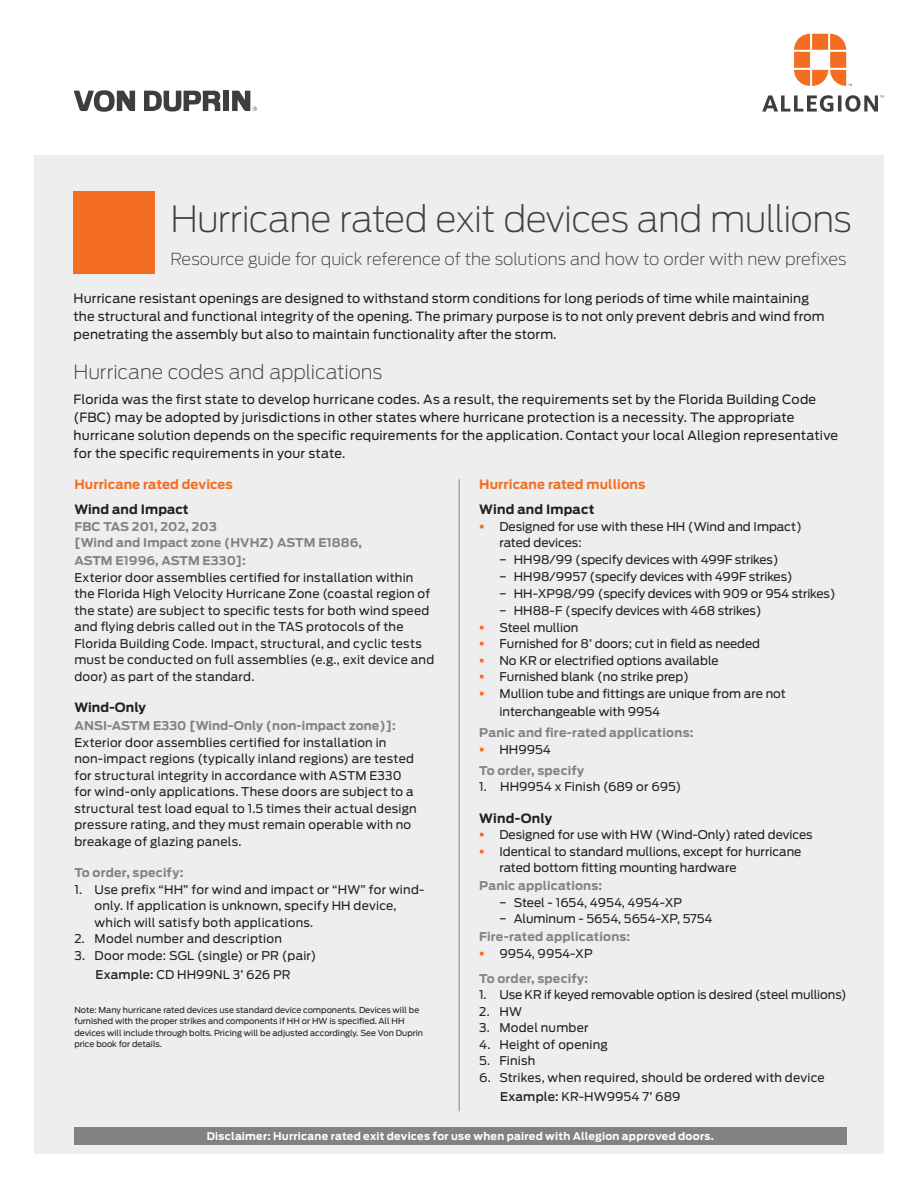
<style>
.page{position:relative;width:918px;height:1188px;background:#fff}
.page>*{position:absolute;margin:0;border:0;box-sizing:border-box;transform-origin:0 0}
.Headline_26_31pt{font:200 36px "Antenna";letter-spacing:-.02em;color:#3e3e3f}
.Subheadline_15_17pt{font:200 19.5px "Antenna";letter-spacing:-.005em;color:#3e3e3f}
.Subheadline_15_17pt-2{font:200 16.5px "Antenna";letter-spacing:-.005em;color:#3e3e3f}
.Body_text_8_5_12pt{font:12.75px/18px "Antenna";letter-spacing:.015em;color:#231f20}
.Body_Subhead_8_5_12p{font:700 12.75px "Antenna";letter-spacing:.01em;color:#f36e21}
.Body_Subhead_8_5_12p-2{font:700 12.75px "Antenna";letter-spacing:.01em;color:#231f20}
.Body_text_8_5_12pt-2{font:700 12.75px "Antenna";letter-spacing:.015em;color:#231f20}
.Body_text_8_5_12pt-3{font:12px/16.5px "Antenna";letter-spacing:.01em;color:#231f20}
.Body_text_8_5_12pt-4{font:12px "Antenna";letter-spacing:-.01em;color:#231f20}
.Body_text_8_5_12pt-5{font:700 12px "Antenna";letter-spacing:.02em;color:#808285}
.Body_Subhead_8_5_12p-3{font:700 12px/16.5px "Antenna";letter-spacing:.01em;color:#808285}
.Body_text_8_5_12pt-6{font:700 10.5px "Antenna";letter-spacing:.025em;color:#fff}
.Note_5_5_7_5pt{font:8.25px/11.2px "Antenna";color:#231f20}
.s1{font-weight:500}
</style>
<div class="page">
<div style="left:34px;top:155px;width:850px;height:999px;background:#eeeeef"></div>
<svg style="left:794px;top:34px;width:58px;height:52px"></svg>
<svg style="left:762px;top:95px;width:122px;height:17px"></svg>
<div style="left:74px;top:191px;width:81px;height:83px;background:#f36e21"></div>
<svg style="left:74px;top:90px;width:61px;height:22px"></svg>
<svg style="left:144px;top:91px;width:76px;height:21px"></svg>
<div style="left:223px;top:91px;width:6px;height:20px;background:#3e3e3f"></div>
<svg style="left:232px;top:91px;width:25px;height:20px"></svg>
<hr style="left:459px;top:479px;width:1px;height:632px;background:#808285">
<div style="left:74px;top:1127px;width:773px;height:18px;background:#808285"></div>
<p class="Headline_26_31pt" style="left:170px;top:195px;width:683px">Hurricane rated exit devices and mullions</p>
<p class="Subheadline_15_17pt-2" style="left:170px;top:248px;width:678px">Resource guide for quick reference of the solutions and how to order with new prefixes</p>
<p class="Body_text_8_5_12pt" style="left:74px;top:289px;width:753px">Hurricane resistant openings are designed to withstand storm conditions for long periods of time while maintaining the structural and functional integrity of the opening. The primary purpose is to not only prevent debris and wind from penetrating the assembly but also to maintain functionality after the storm.</p>
<p class="Subheadline_15_17pt" style="left:74px;top:360px;width:310px">Hurricane codes and applications</p>
<p class="Body_text_8_5_12pt" style="left:74px;top:390px;width:766px">Florida was the first state to develop hurricane codes. As a result, the requirements set by the Florida Building Code (FBC) may be adopted by jurisdictions in other states where hurricane protection is a necessity. The appropriate hurricane solution depends on the specific requirements for the application. Contact your local Allegion representative for the specific requirements in your state.</p>
<p class="Body_Subhead_8_5_12p" style="left:74px;top:476px;width:160px">Hurricane rated devices</p>
<p class="Body_Subhead_8_5_12p-2" style="left:74px;top:501px;width:116px">Wind and Impact</p>
<p class="Body_Subhead_8_5_12p-3" style="left:74px;top:518px;width:289px">FBC TAS 201, 202, 203<br>[Wind and Impact zone (HVHZ) ASTM E1886,</p>
<p class="Body_Subhead_8_5_12p-3" style="left:74px;top:553px;width:173px">ASTM E1996, ASTM E330]:</p>
<p class="Body_text_8_5_12pt-3" style="left:74px;top:569px;width:361px">Exterior door assemblies certified for installation within the Florida High Velocity Hurricane Zone (coastal region of the state) are subject to specific tests for both wind speed and flying debris called out in the TAS protocols of the Florida Building Code. Impact, structural, and cyclic tests must be conducted on full assemblies (e.g., exit device and door) as part of the standard.</p>
<p class="Body_Subhead_8_5_12p-2" style="left:74px;top:699px;width:73px">Wind-Only</p>
<p class="Body_Subhead_8_5_12p-3" style="left:74px;top:718px;width:323px">ANSI-ASTM E330 [Wind-Only (non-impact zone)]:</p>
<p class="Body_text_8_5_12pt-3" style="left:74px;top:734px;width:344px">Exterior door assemblies certified for installation in non-impact regions (typically inland regions) are tested for structural integrity in accordance with ASTM E330 for wind-only applications. These doors are subject to a structural test load equal to 1.5 times their actual design pressure rating, and they must remain operable with no breakage of glazing panels.</p>
<p class="Body_text_8_5_12pt-5" style="left:74px;top:865px;width:111px">To order, specify:</p>
<p class="Body_text_8_5_12pt-3" style="left:95px;top:881px;width:331px;text-indent:-20px">1. Use prefix “HH” for wind and impact or “HW” for wind&shy;only. If application is unknown, specify HH device, which will satisfy both applications.</p>
<p class="Body_text_8_5_12pt-3" style="left:74px;top:930px;width:209px">2. Model number and description</p>
<p class="Body_text_8_5_12pt-3" style="left:74px;top:947px;width:243px">3. Door mode: SGL (single) or PR (pair)</p>
<p class="Body_text_8_5_12pt-3" style="left:95px;top:967px;width:197px"><span class="s1">Example:</span> CD HH99NL 3’ 626 PR</p>
<p class="Note_5_5_7_5pt" style="left:74px;top:1004px;width:350px">Note: Many hurricane rated devices use standard device components. Devices will be furnished with the proper strikes and components if HH or HW is specified. All HH devices will include through bolts. Pricing will be adjusted accordingly. See Von Duprin price book for details.</p>
<p class="Body_Subhead_8_5_12p" style="left:479px;top:476px;width:168px">Hurricane rated mullions</p>
<p class="Body_text_8_5_12pt-2" style="left:479px;top:501px;width:117px">Wind and Impact</p>
<p class="Body_text_8_5_12pt-3" style="left:500px;top:518px;width:304px">Designed for use with these HH (Wind and Impact) rated devices:</p>
<p class="Body_text_8_5_12pt-4" style="left:499px;top:551px;width:282px">− HH98/99 (specify devices with 499F strikes)</p>
<p class="Body_text_8_5_12pt-4" style="left:499px;top:568px;width:296px">− HH98/9957 (specify devices with 499F strikes)</p>
<p class="Body_text_8_5_12pt-4" style="left:499px;top:585px;width:339px">− HH-XP98/99 (specify devices with 909 or 954 strikes)</p>
<p class="Body_text_8_5_12pt-4" style="left:499px;top:602px;width:264px">− HH88-F (specify devices with 468 strikes)</p>
<p class="Body_text_8_5_12pt-3" style="left:500px;top:619px;width:80px">Steel mullion</p>
<p class="Body_text_8_5_12pt-3" style="left:500px;top:636px;width:262px">Furnished for 8’ doors; cut in field as needed</p>
<p class="Body_text_8_5_12pt-3" style="left:500px;top:652px;width:221px">No KR or electrified options available</p>
<p class="Body_text_8_5_12pt-3" style="left:500px;top:669px;width:191px">Furnished blank (no strike prep)</p>
<p class="Body_text_8_5_12pt-3" style="left:500px;top:684px;width:288px;line-height:18px">Mullion tube and fittings are unique from are not interchangeable with 9954</p>
<p class="Body_text_8_5_12pt-5" style="left:479px;top:724px;width:216px">Panic and fire-rated applications:</p>
<p class="Body_text_8_5_12pt-3" style="left:500px;top:741px;width:53px">HH9954</p>
<p class="Body_text_8_5_12pt-5" style="left:479px;top:762px;width:107px">To order, specify</p>
<p class="Body_text_8_5_12pt-3" style="left:479px;top:778px;width:204px">1. HH9954 x Finish (689 or 695)</p>
<p class="Body_text_8_5_12pt-2" style="left:479px;top:809px;width:75px">Wind-Only</p>
<p class="Body_text_8_5_12pt-3" style="left:500px;top:826px;width:315px">Designed for use with HW (Wind-Only) rated devices</p>
<p class="Body_text_8_5_12pt-3" style="left:500px;top:843px;width:303px">Identical to standard mullions, except for hurricane rated bottom fitting mounting hardware</p>
<p class="Body_text_8_5_12pt-5" style="left:479px;top:878px;width:125px">Panic applications:</p>
<p class="Body_text_8_5_12pt-3" style="left:499px;top:894px;width:185px">− Steel - 1654, 4954, 4954-XP</p>
<p class="Body_text_8_5_12pt-3" style="left:499px;top:910px;width:216px">− Aluminum - 5654, 5654-XP, 5754</p>
<p class="Body_text_8_5_12pt-5" style="left:479px;top:929px;width:153px">Fire-rated applications:</p>
<p class="Body_text_8_5_12pt-3" style="left:500px;top:945px;width:95px">9954, 9954-XP</p>
<p class="Body_text_8_5_12pt-5" style="left:479px;top:970px;width:111px">To order, specify:</p>
<p class="Body_text_8_5_12pt-4" style="left:479px;top:987px;width:369px">1. Use KR if keyed removable option is desired (steel mullions)</p>
<p class="Body_text_8_5_12pt-3" style="left:479px;top:1003px;width:44px">2. HW</p>
<p class="Body_text_8_5_12pt-3" style="left:479px;top:1019px;width:111px">3. Model number</p>
<p class="Body_text_8_5_12pt-3" style="left:479px;top:1036px;width:130px">4. Height of opening</p>
<p class="Body_text_8_5_12pt-3" style="left:479px;top:1052px;width:58px">5. Finish</p>
<p class="Body_text_8_5_12pt-3" style="left:479px;top:1069px;width:347px">6. Strikes, when required, should be ordered with device</p>
<p class="Body_text_8_5_12pt-3" style="left:500px;top:1088px;width:182px"><span class="s1">Example:</span> KR-HW9954 7’ 689</p>
<p class="Body_text_8_5_12pt-6" style="left:207px;top:1129px;width:509px">Disclaimer: Hurricane rated exit devices for use when paired with Allegion approved doors.</p>
</div>
